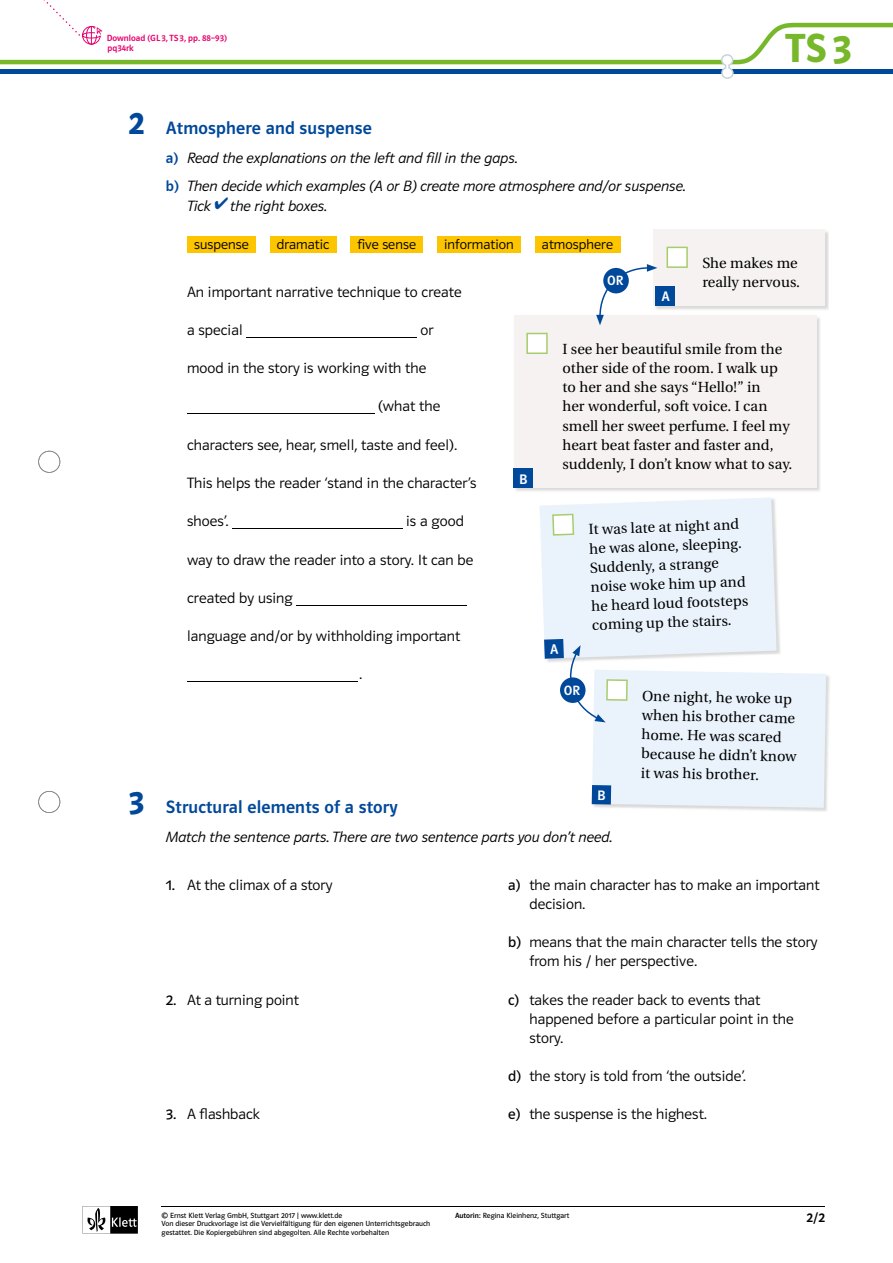
<style>
.page{position:relative;width:893px;height:1263px;background:#fff}
.page>*{position:absolute;margin:0;border:0;box-sizing:border-box;transform-origin:0 0}
.t1{font:42px "Polo 22 K Hfett";color:#76b82a}
.t2{font:33px "Polo ST11 K Hfett";color:#00489a}
.t3{font:18px "Polo ST11 K Krftg";letter-spacing:.01em;color:#00489a}
.t4{font:15px/19.2px "Polo ST11 K Leicht";letter-spacing:.005em;color:#000}
.t5{font:15px/28.7px "Polo ST11 K Leicht Kursiv";color:#000}
.t6{font:14.7px/19.2px "Utopia";letter-spacing:.005em;color:#000}
.t7{font:14.55px/19.2px "Utopia";color:#000}
.t8{font:13.8px "Polo ST11 K Leicht";letter-spacing:.005em;color:#000}
.t9{font:13.8px "Polo ST11 K Krftg";color:#fff}
.t10{font:13.5px "Polo ST11 K Krftg";color:#fff}
.t11{font:13.5px "Polo ST11 K Krftg";color:#000}
.t12{font:9px/10.5px "Polo ST11 K Krftg";color:#e6006d}
.t13{font:7.5px/8.9px "Polo ST11 K Buch";color:#000}
.s1{font-family:"Polo ST11 K Krftg";color:#00489a}
.s2{color:#00489a}
.s3{font-family:"Polo ST11 K Buch"}
.s4{font-family:"Polo ST11 K Krftg"}
</style>
<div class="page">
<svg style="left:83px;top:1206px;width:55px;height:27px"></svg>
<svg style="left:0;top:0;width:893px;height:79px"></svg>
<svg style="left:38px;top:451px;width:22px;height:22px"></svg>
<svg style="left:38px;top:791px;width:22px;height:22px"></svg>
<hr style="left:162px;top:1206px;width:663px;height:1px;background:#000">
<div style="left:187px;top:236px;width:69px;height:17px;background:#fdc400"></div>
<div style="left:270px;top:236px;width:66px;height:17px;background:#fdc400"></div>
<div style="left:350px;top:236px;width:73px;height:17px;background:#fdc400"></div>
<div style="left:437px;top:236px;width:84px;height:17px;background:#fdc400"></div>
<div style="left:535px;top:236px;width:85px;height:17px;background:#fdc400"></div>
<hr style="left:246px;top:337px;width:171px;height:1px;background:#000">
<hr style="left:187px;top:413px;width:187px;height:1px;background:#000">
<hr style="left:232px;top:528px;width:170px;height:1px;background:#000">
<hr style="left:296px;top:605px;width:171px;height:1px;background:#000">
<hr style="left:187px;top:681px;width:170px;height:1px;background:#000">
<img style="left:657px;top:231px;width:172px;height:79px">
<div style="left:654px;top:230px;width:171px;height:76px;background:#f5f2f1"></div>
<svg style="left:666px;top:247px;width:22px;height:21px"></svg>
<img style="left:515px;top:316px;width:305px;height:175px">
<div style="left:514px;top:316px;width:302px;height:172px;background:#f5f2f1"></div>
<svg style="left:526px;top:333px;width:22px;height:21px"></svg>
<img style="left:664px;top:675px;width:166px;height:137px">
<svg style="left:596px;top:264px;width:61px;height:61px"></svg>
<div style="left:603px;top:268px;width:26px;height:25px;background:#00489a;border-radius:50%"></div>
<div style="left:656px;top:286px;width:19px;height:19px;background:#00489a"></div>
<div style="left:514px;top:469px;width:19px;height:19px;background:#00489a"></div>
<svg style="left:540px;top:497px;width:286px;height:311px"></svg>
<p class="t12" style="left:107px;top:33px;width:122px">Download (GL 3, TS 3, pp. 88–93) pq34rk</p>
<h1 class="t1" style="left:785px;top:26px;width:68px">TS 3</h1>
<h2 class="t2" style="left:129px;top:104px;width:18px">2</h2>
<h2 class="t2" style="left:129px;top:783px;width:18px">3</h2>
<p class="t3" style="left:166px;top:118px;width:208px">Atmosphere and suspense</p>
<p class="t5" style="left:166px;top:143px;width:521px"><span class="s1">a)</span> Read the explanations on the left and fill in the gaps.<br><span class="s1">b)</span> Then decide which examples (A or B) create more atmosphere and/or suspense.</p>
<p class="t5" style="left:187px;top:191px;width:141px">Tick <span class="s2">✔</span>the right boxes.</p>
<p class="t8" style="left:194px;top:237px;width:56px">suspense</p>
<p class="t8" style="left:277px;top:237px;width:54px">dramatic</p>
<p class="t8" style="left:357px;top:237px;width:60px">five sense</p>
<p class="t8" style="left:444px;top:237px;width:71px">information</p>
<p class="t8" style="left:542px;top:237px;width:73px">atmosphere</p>
<p class="t4" style="left:187px;top:282px;width:276px">An important narrative technique to create</p>
<p class="t4" style="left:187px;top:320px;width:57px">a special</p>
<p class="t4" style="left:420px;top:320px;width:15px">or</p>
<p class="t4" style="left:187px;top:359px;width:241px">mood in the story is working with the</p>
<p class="t4" style="left:378px;top:397px;width:64px">(what the</p>
<p class="t4" style="left:187px;top:435px;width:271px">characters see, hear, smell, taste and feel).</p>
<p class="t4" style="left:187px;top:473px;width:291px">This helps the reader ‘stand in the character’s</p>
<p class="t4" style="left:187px;top:512px;width:43px">shoes’.</p>
<p class="t4" style="left:406px;top:512px;width:59px">is a good</p>
<p class="t4" style="left:187px;top:550px;width:288px">way to draw the reader into a story. It can be</p>
<p class="t4" style="left:187px;top:588px;width:107px">created by using</p>
<p class="t4" style="left:187px;top:626px;width:275px">language and/or by withholding important</p>
<p class="t4" style="left:359px;top:665px;width:5px">.</p>
<p class="t6" style="left:702px;top:254px;width:99px">She makes me really nervous.</p>
<p class="t10" style="left:607px;top:273px;width:18px">OR</p>
<p class="t9" style="left:661px;top:289px;width:10px">A</p>
<p class="t6" style="left:562px;top:340px;width:231px">I see her beautiful smile from the other side of the room. I walk up to her and she says “Hello!” in<br>her wonderful, soft voice. I can smell her sweet perfume. I feel my heart beat faster and faster and, suddenly, I don’t know what to say.</p>
<p class="t9" style="left:519px;top:472px;width:10px">B</p>
<p class="t6" style="left:588px;top:520px;width:158px;rotate:-2deg">It was late at night and he was alone, sleeping.<br>Suddenly, a strange noise woke him up and he heard loud footsteps coming up the stairs.</p>
<p class="t10" style="left:564px;top:683px;width:18px">OR</p>
<p class="t7" style="left:642px;top:687px;width:157px;rotate:1deg">One night, he woke up when his brother came home. He was scared because he didn’t know it was his brother.</p>
<p class="t3" style="left:166px;top:797px;width:233px">Structural elements of a story</p>
<p class="t5" style="left:166px;top:823px;width:448px">Match the sentence parts. There are two sentence parts you don’t need.</p>
<p class="t4" style="left:166px;top:875px;width:168px"><span class="s3">1.</span> At the climax of a story</p>
<p class="t4" style="left:529px;top:875px;width:292px;text-indent:-21px"><span class="s3">a)</span> the main character has to make an important decision.</p>
<p class="t4" style="left:529px;top:933px;width:290px;text-indent:-21px"><span class="s3">b)</span> means that the main character tells the story from his / her perspective.</p>
<p class="t4" style="left:529px;top:990px;width:266px;text-indent:-21px"><span class="s3">c)</span> takes the reader back to events that happened before a particular point in the story.</p>
<p class="t4" style="left:508px;top:1067px;width:239px"><span class="s3">d)</span> the story is told from ‘the outside’.</p>
<p class="t4" style="left:508px;top:1105px;width:200px"><span class="s3">e)</span> the suspense is the highest.</p>
<p class="t4" style="left:166px;top:990px;width:135px"><span class="s3">2.</span> At a turning point</p>
<p class="t4" style="left:166px;top:1105px;width:96px"><span class="s3">3.</span> A flashback</p>
<p class="t13" style="left:162px;top:1211px;width:270px">© Ernst Klett Verlag GmbH, Stuttgart 2017 | www.klett.de<br>Von dieser Druckvorlage ist die Vervielfältigung für den eigenen Unterrichtsgebrauch gestattet. Die Kopiergebühren sind abgegolten. Alle Rechte vorbehalten</p>
<p class="t13" style="left:455px;top:1211px;width:116px"><span class="s4">Autorin:</span> Regina Kleinhenz, Stuttgart</p>
<p class="t11" style="left:807px;top:1210px;width:20px">2/2</p>
</div>
